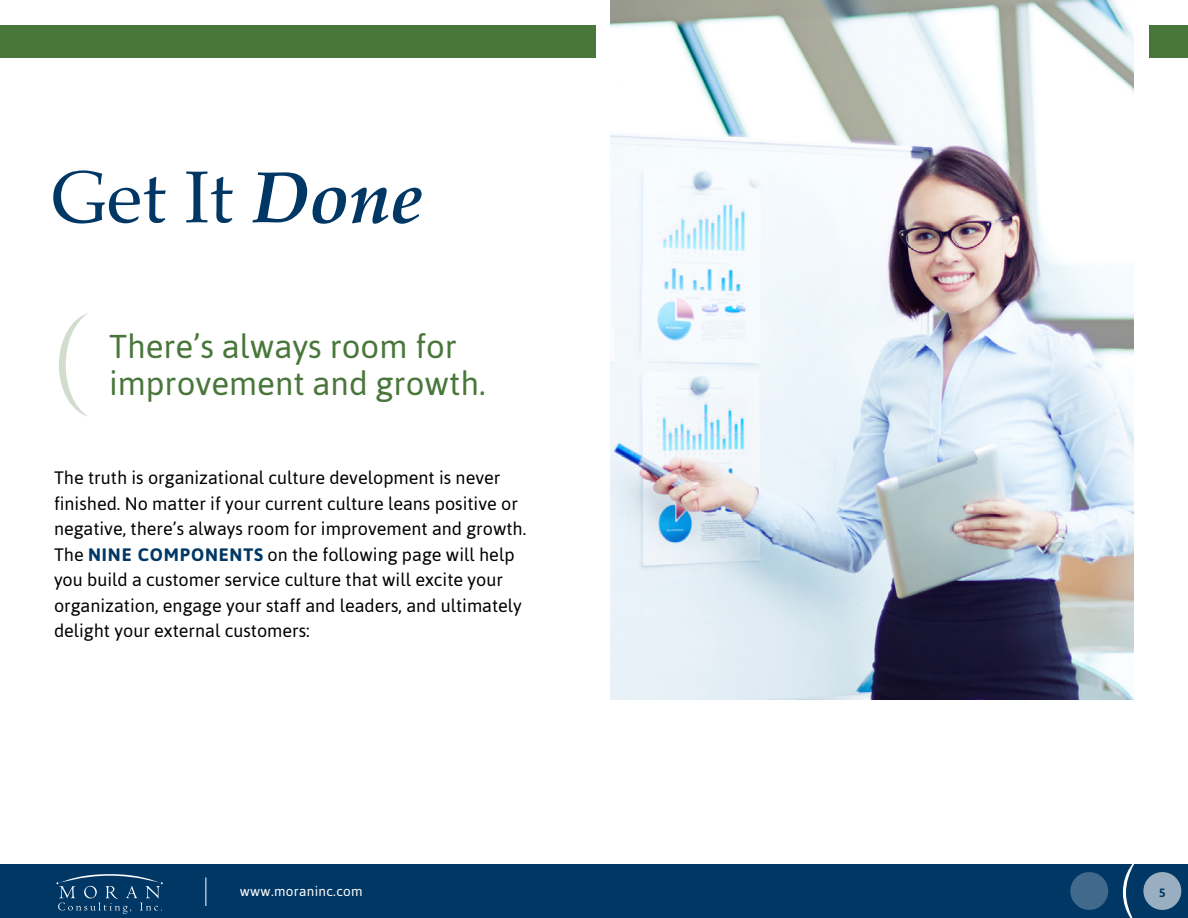
<style>
.page{position:relative;width:1188px;height:918px;background:#fff}
.page>*{position:absolute;margin:0;border:0;box-sizing:border-box;transform-origin:0 0}
.t1{font:73.5px "Palatino";color:#003764}
.t2{font:33px/37.5px "Asap";color:#49773b}
.t3{font:18px/25.5px "Asap";color:#000}
.t4{font:13.5px "Asap";letter-spacing:.025em;color:#fff}
.t5{font:700 12px "Asap";color:#003764}
.s1{font-weight:700;font-style:italic}
.s2{font-weight:700;color:#003764}
</style>
<div class="page">
<div style="left:0;top:864px;width:1188px;height:54px;background:#003764"></div>
<div style="left:1070px;top:872px;width:38px;height:38px;background:#40698b;border-radius:50%"></div>
<div style="left:1143px;top:872px;width:38px;height:38px;background:#99afc1;border-radius:50%"></div>
<svg style="left:57px;top:874px;width:106px;height:40px"></svg>
<svg style="left:1123px;top:864px;width:11px;height:54px"></svg>
<svg style="left:206px;top:878px;width:1px;height:28px"></svg>
<div style="left:0;top:26px;width:596px;height:32px;background:#49773b"></div>
<div style="left:1149px;top:26px;width:39px;height:32px;background:#49773b"></div>
<img style="left:610px;top:0;width:523px;height:700px">
<svg style="left:59px;top:313px;width:29px;height:104px"></svg>
<h1 class="t1" style="left:51px;top:136px;width:374px">Get It <span class="s1">Done</span></h1>
<h2 class="t2" style="left:109px;top:327px;width:378px">There’s always room for improvement and growth.</h2>
<p class="t3" style="left:54px;top:465px;width:474px">The truth is organizational culture development is never finished. No matter if your current culture leans positive or negative, there’s always room for improvement and growth.<br>The <span class="s2">NINE COMPONENTS</span> on the following page will help you build a customer service culture that will excite your organization, engage your staff and leaders, and ultimately delight your external customers:</p>
<p class="t4" style="left:240px;top:883px;width:124px">www.moraninc.com</p>
<p class="t5" style="left:1159px;top:885px;width:8px">5</p>
</div>
